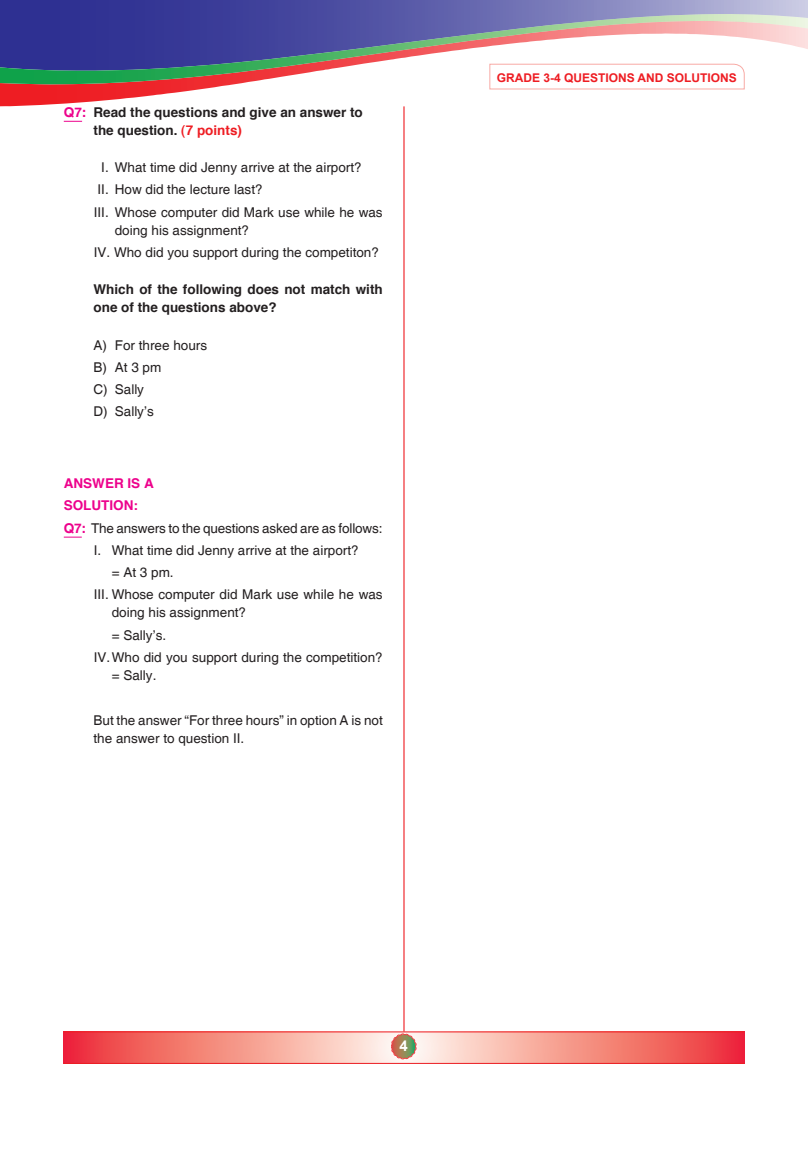
<style>
.page{position:relative;width:808px;height:1149px;background:#fff}
.page>*{position:absolute;margin:0;border:0;box-sizing:border-box;transform-origin:0 0}
.t1{font:700 15px "Arial";color:#fff}
.soru_koku_acik{font:13.5px/18px "Helvetica";color:#231f20}
.soru_koku_acik-2{font:700 13.5px/18px "Helvetica";color:#231f20}
.secenek_alt_ve_5{font:13.5px "Helvetica";color:#231f20}
.secenek_alt_ve_5-2{font:700 13.5px "Helvetica";color:#ed028c}
.t2{font:700 12px "Arial";color:#ee1d23}
.s1{font-family:"Swis 721 BT Bold";font-weight:400;color:#ed028c}
.s2{color:#ee1d23}
.s3{font-family:"Swis 721 BT Bold";color:#ed028c}
</style>
<div class="page">
<svg style="left:0;top:0;width:808px;height:14px"></svg>
<svg style="left:0;top:84px;width:236px;height:22px"></svg>
<svg style="left:0;top:14px;width:808px;height:70px"></svg>
<svg style="left:489px;top:63px;width:256px;height:27px"></svg>
<svg style="left:64px;top:1032px;width:680px;height:30px"></svg>
<hr style="left:403px;top:106px;width:1px;height:925px;background:#ee1d23">
<hr style="left:64px;top:1062px;width:680px;height:1px;background:#eb1d23">
<hr style="left:64px;top:1031px;width:680px;height:1px;background:#ee1d23">
<svg style="left:391px;top:1033px;width:25px;height:25px"></svg>
<svg style="left:64px;top:121px;width:18px;height:1px"></svg>
<svg style="left:64px;top:536px;width:18px;height:1px"></svg>
<p class="soru_koku_acik-2" style="left:94px;top:103px;width:271px;text-indent:-30px"><span class="s1">Q7:</span> Read the questions and give an answer to the question. <span class="s2">(7 points)</span></p>
<p class="soru_koku_acik" style="left:101px;top:159px;width:262px">I. What time did Jenny arrive at the airport?</p>
<p class="soru_koku_acik" style="left:98px;top:181px;width:167px">II. How did the lecture last?</p>
<p class="soru_koku_acik" style="left:115px;top:203px;width:269px;text-indent:-21px">III. Whose computer did Mark use while he was doing his assignment?</p>
<p class="soru_koku_acik" style="left:94px;top:243px;width:287px">IV. Who did you support during the competiton?</p>
<p class="soru_koku_acik-2" style="left:94px;top:280px;width:291px">Which of the following does not match with one of the questions above?</p>
<p class="secenek_alt_ve_5" style="left:94px;top:337px;width:115px">A) For three hours</p>
<p class="secenek_alt_ve_5" style="left:94px;top:359px;width:69px">B) At 3 pm</p>
<p class="secenek_alt_ve_5" style="left:94px;top:381px;width:52px">C) Sally</p>
<p class="secenek_alt_ve_5" style="left:94px;top:403px;width:62px">D) Sally’s</p>
<p class="secenek_alt_ve_5-2" style="left:64px;top:474px;width:92px">ANSWER IS A</p>
<p class="secenek_alt_ve_5-2" style="left:64px;top:497px;width:76px">SOLUTION:</p>
<p class="soru_koku_acik" style="left:64px;top:519px;width:320px"><span class="s3">Q7:</span> The answers to the questions asked are as follows:</p>
<p class="soru_koku_acik" style="left:94px;top:541px;width:266px">I. What time did Jenny arrive at the airport?</p>
<p class="soru_koku_acik" style="left:112px;top:563px;width:63px">= At 3 pm.</p>
<p class="soru_koku_acik" style="left:112px;top:586px;width:272px;text-indent:-18px">III. Whose computer did Mark use while he was doing his assignment?</p>
<p class="soru_koku_acik" style="left:112px;top:626px;width:56px">= Sally’s.</p>
<p class="soru_koku_acik" style="left:112px;top:648px;width:272px;text-indent:-18px">IV.Who did you support during the competition? = Sally.</p>
<p class="soru_koku_acik" style="left:94px;top:711px;width:291px">But the answer “For three hours” in option A is not the answer to question II.</p>
<p class="t2" style="left:497px;top:69px;width:242px">GRADE 3-4 QUESTIONS AND SOLUTIONS</p>
<p class="t1" style="left:400px;top:1035px;width:10px">4</p>
</div>
